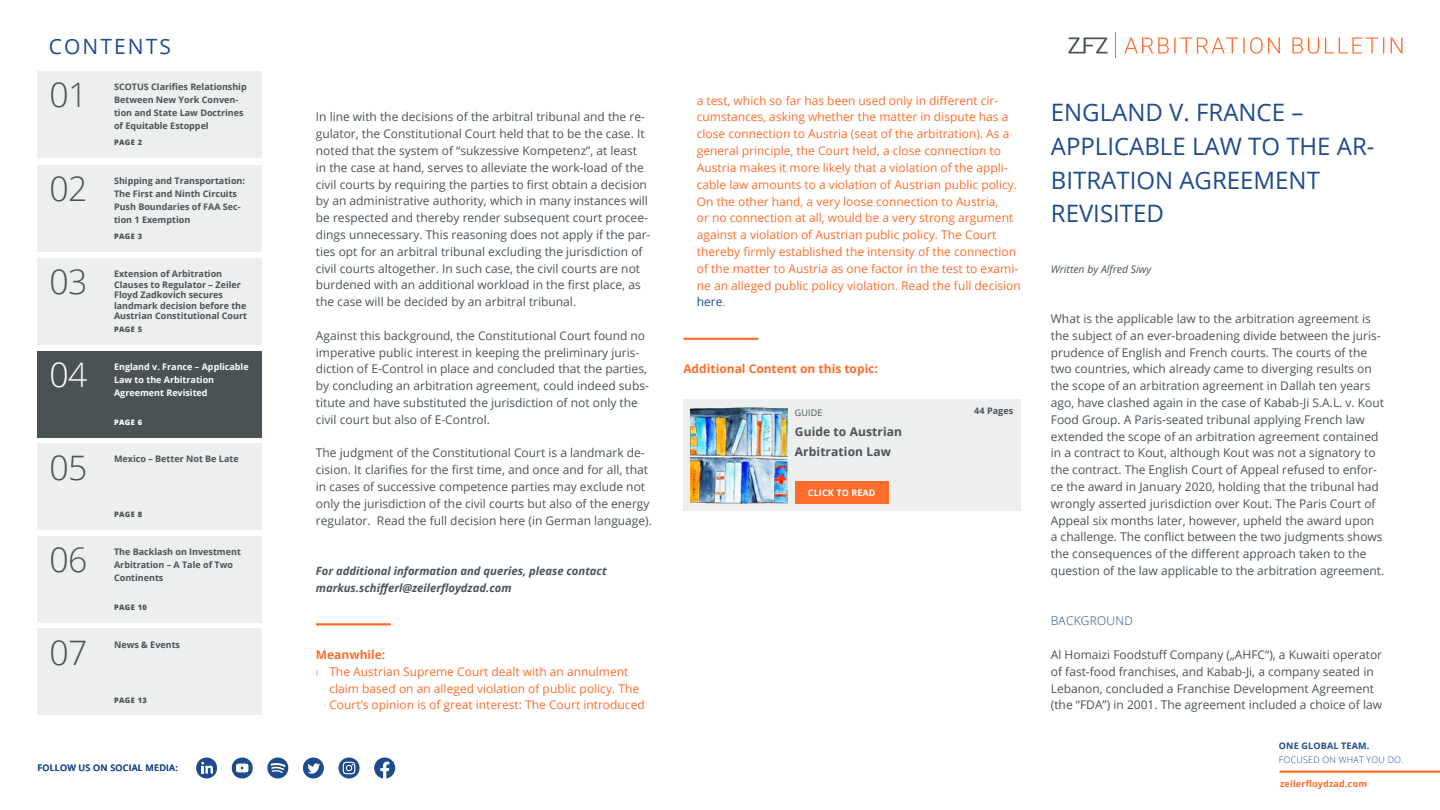
<style>
.page{position:relative;width:1440px;height:810px;background:#fff}
.page>*{position:absolute;margin:0;border:0;box-sizing:border-box;transform-origin:0 0}
.t1{font:300 33.75px "Open Sans";letter-spacing:-.025em;color:#4a5256}
.t2{font:300 33.75px "Open Sans";color:#fff}
.t3{font:24px/33.6px "Open Sans";color:#1e4b8d}
.t4{font:21px "Open Sans";letter-spacing:.1em;color:#1e4b8d}
.t5{font:12px/16.8px "Open Sans";color:#4a5256}
.t6{font:12px/16.8px "Open Sans";color:#ff6c2b}
.t7{font:700 12px "Open Sans";color:#ff6c2b}
.t8{font:700 12px/20.2px "Open Sans";letter-spacing:.01em;color:#4a5256}
.t9{font:300 12px "Open Sans";letter-spacing:.02em;color:#1e4b8d}
.t10{font:italic 700 11.25px/16.8px "Open Sans";color:#4a5256}
.t11{font:italic 10.5px "Open Sans";color:#4a5256}
.t12{font:700 9px/13.1px "Open Sans";color:#4a5256}
.t13{font:700 9px/13.1px "Open Sans";color:#fff}
.t14{font:600 9px "Open Sans";letter-spacing:.025em;color:#1e4b8d}
.t15{font:300 9px "Open Sans";letter-spacing:.02em;color:#1e4b8d}
.t16{font:700 9px "Open Sans";letter-spacing:.02em;color:#ff6c2b}
.t17{font:700 9px "Open Sans";letter-spacing:.02em;color:#1e4b8d}
.t18{font:9px "Open Sans";letter-spacing:.01em;color:#4a5256}
.t19{font:800 7.5px "Open Sans";letter-spacing:.05em;color:#4a5256}
.t20{font:800 7.5px "Open Sans";color:#fff}
.s1{font-weight:300}
.s2{color:#1e4b8d}
</style>
<div class="page">
<hr style="left:316px;top:623px;width:75px;height:2px;background:#ff6c2b">
<hr style="left:683px;top:338px;width:75px;height:2px;background:#ff6c2b">
<div style="left:683px;top:400px;width:338px;height:111px;background:#edeeee"></div>
<div style="left:795px;top:481px;width:94px;height:23px;background:#ff6c2b"></div>
<img style="left:691px;top:407px;width:96px;height:97px">
<hr style="left:1280px;top:771px;width:160px;height:2px;background:#ff6c2b">
<svg style="left:1069px;top:37px;width:39px;height:16px"></svg>
<svg style="left:1124px;top:37px;width:278px;height:17px"></svg>
<svg style="left:232px;top:758px;width:21px;height:21px"></svg>
<svg style="left:236px;top:764px;width:13px;height:8px"></svg>
<div style="left:303px;top:758px;width:21px;height:21px;background:#1e4b8d;border-radius:50%"></div>
<svg style="left:307px;top:763px;width:13px;height:11px"></svg>
<svg style="left:339px;top:758px;width:21px;height:21px"></svg>
<svg style="left:343px;top:762px;width:12px;height:12px"></svg>
<div style="left:196px;top:758px;width:21px;height:21px;background:#1e4b8d;border-radius:50%"></div>
<svg style="left:201px;top:762px;width:12px;height:12px"></svg>
<svg style="left:374px;top:758px;width:21px;height:21px"></svg>
<svg style="left:267px;top:758px;width:21px;height:21px"></svg>
<div style="left:38px;top:536px;width:224px;height:86px;background:#edeeee"></div>
<div style="left:38px;top:629px;width:224px;height:86px;background:#edeeee"></div>
<div style="left:38px;top:443px;width:224px;height:87px;background:#edeeee"></div>
<div style="left:38px;top:351px;width:224px;height:86px;background:#4a5256"></div>
<div style="left:38px;top:71px;width:224px;height:86px;background:#edeeee"></div>
<div style="left:38px;top:165px;width:224px;height:87px;background:#edeeee"></div>
<div style="left:38px;top:258px;width:224px;height:86px;background:#edeeee"></div>
<h3 class="t4" style="left:49px;top:32px;width:124px">CONTENTS</h3>
<h1 class="t1" style="left:50px;top:72px;width:39px">01</h1>
<h1 class="t1" style="left:50px;top:166px;width:39px">02</h1>
<h1 class="t1" style="left:50px;top:259px;width:39px">03</h1>
<h1 class="t2" style="left:50px;top:352px;width:39px">04</h1>
<h1 class="t1" style="left:50px;top:444px;width:39px">05</h1>
<h1 class="t1" style="left:50px;top:537px;width:39px">06</h1>
<h1 class="t1" style="left:50px;top:630px;width:39px">07</h1>
<p class="t12" style="left:114px;top:80px;width:134px">SCOTUS Clarifies Relationship<br>Between New York Conven&shy;tion and State Law Doctrines of Equitable Estoppel</p>
<p class="t19" style="left:114px;top:136px;width:30px">PAGE 2</p>
<p class="t12" style="left:114px;top:174px;width:132px">Shipping and Transportation:<br>The First and Ninth Circuits<br>Push Boundaries of FAA Sec&shy;tion 1 Exemption</p>
<p class="t19" style="left:114px;top:231px;width:30px">PAGE 3</p>
<p class="t12" style="left:114px;top:268px;width:135px;line-height:10.5px">Extension of Arbitration<br>Clauses to Regulator – Zeiler<br>Floyd Zadkovich secures landmark decision before the<br>Austrian Constitutional Court</p>
<p class="t19" style="left:114px;top:324px;width:30px">PAGE 5</p>
<p class="t13" style="left:114px;top:360px;width:136px">England v. France – Applicable<br>Law to the Arbitration</p>
<p class="t13" style="left:114px;top:386px;width:95px">Agreement Revisited</p>
<p class="t20" style="left:114px;top:417px;width:30px">PAGE 6</p>
<p class="t12" style="left:114px;top:452px;width:126px">Mexico – Better Not Be Late</p>
<p class="t19" style="left:114px;top:509px;width:30px">PAGE 8</p>
<p class="t12" style="left:114px;top:545px;width:128px">The Backlash on Investment<br>Arbitration – A Tale of Two</p>
<p class="t12" style="left:114px;top:571px;width:51px">Continents</p>
<p class="t19" style="left:114px;top:602px;width:34px">PAGE 10</p>
<p class="t12" style="left:114px;top:637px;width:68px">News &amp; Events</p>
<p class="t19" style="left:114px;top:694px;width:34px">PAGE 13</p>
<p class="t14" style="left:38px;top:762px;width:142px">FOLLOW US ON SOCIAL MEDIA:</p>
<p class="t5" style="left:316px;top:108px;width:336px">In line with the decisions of the arbitral tribunal and the re&shy;gulator, the Constitutional Court held that to be the case. It noted that the system of “sukzessive Kompetenz”, at least<br>in the case at hand, serves to alleviate the work-load of the civil courts by requiring the parties to first obtain a decision by an administrative authority, which in many instances will be respected and thereby render subsequent court procee&shy;dings unnecessary. This reasoning does not apply if the par&shy;ties opt for an arbitral tribunal excluding the jurisdiction of civil courts altogether. In such case, the civil courts are not burdened with an additional workload in the first place, as the case will be decided by an arbitral tribunal.</p>
<p class="t5" style="left:316px;top:327px;width:335px">Against this background, the Constitutional Court found no imperative public interest in keeping the preliminary juris&shy;diction of E-Control in place and concluded that the parties, by concluding an arbitration agreement, could indeed subs&shy;titute and have substituted the jurisdiction of not only the civil court but also of E-Control.</p>
<p class="t5" style="left:316px;top:444px;width:338px">The judgment of the Constitutional Court is a landmark de&shy;cision. It clarifies for the first time, and once and for all, that in cases of successive competence parties may exclude not only the jurisdiction of the civil courts but also of the energy regulator. Read the full decision here (in German language).</p>
<p class="t10" style="left:316px;top:562px;width:292px">For additional information and queries, please contact markus.schifferl@zeilerfloydzad.com</p>
<p class="t7" style="left:316px;top:646px;width:71px">Meanwhile:</p>
<p class="t6" style="left:316px;top:663px;width:314px"><span class="s1">ı</span> The Austrian Supreme Court dealt with an annulment</p>
<p class="t6" style="left:329px;top:680px;width:311px">claim based on an alleged violation of public policy. The</p>
<p class="t6" style="left:329px;top:696px;width:317px">Court’s opinion is of great interest: The Court introduced</p>
<p class="t6" style="left:697px;top:92px;width:325px">a test, which so far has been used only in different cir&shy;cumstances, asking whether the matter in dispute has a close connection to Austria (seat of the arbitration). As a general principle, the Court held, a close connection to Austria makes it more likely that a violation of the appli&shy;cable law amounts to a violation of Austrian public policy.<br>On the other hand, a very loose connection to Austria,<br>or no connection at all, would be a very strong argument against a violation of Austrian public policy. The Court thereby firmly established the intensity of the connection of the matter to Austria as one factor in the test to exami&shy;ne an alleged public policy violation. Read the full decision <span class="s2">here</span>.</p>
<p class="t7" style="left:683px;top:361px;width:196px">Additional Content on this topic:</p>
<p class="t18" style="left:795px;top:406px;width:29px">GUIDE</p>
<p class="t8" style="left:795px;top:421px;width:109px">Guide to Austrian<br>Arbitration Law</p>
<p class="t13" style="left:808px;top:486px;width:69px">CLICK TO READ</p>
<p class="t12" style="left:974px;top:404px;width:41px">44 Pages</p>
<h2 class="t3" style="left:1051px;top:95px;width:325px">ENGLAND V. FRANCE –<br>APPLICABLE LAW TO THE AR-<br>BITRATION AGREEMENT<br>REVISITED</h2>
<p class="t11" style="left:1051px;top:262px;width:102px">Written by Alfred Siwy</p>
<p class="t5" style="left:1051px;top:310px;width:335px">What is the applicable law to the arbitration agreement is the subject of an ever-broadening divide between the juris&shy;prudence of English and French courts. The courts of the two countries, which already came to diverging results on the scope of an arbitration agreement in Dallah ten years ago, have clashed again in the case of Kabab-Ji S.A.L. v. Kout Food Group. A Paris-seated tribunal applying French law extended the scope of an arbitration agreement contained in a contract to Kout, although Kout was not a signatory to the contract. The English Court of Appeal refused to enfor&shy;ce the award in January 2020, holding that the tribunal had wrongly asserted jurisdiction over Kout. The Paris Court of Appeal six months later, however, upheld the award upon<br>a challenge. The conflict between the two judgments shows the consequences of the different approach taken to the question of the law applicable to the arbitration agreement.</p>
<p class="t9" style="left:1051px;top:613px;width:84px">BACKGROUND</p>
<p class="t5" style="left:1051px;top:646px;width:333px">Al Homaizi Foodstuff Company („AHFC“), a Kuwaiti operator of fast-food franchises, and Kabab-Ji, a company seated in Lebanon, concluded a Franchise Development Agreement (the “FDA”) in 2001. The agreement included a choice of law</p>
<p class="t17" style="left:1279px;top:740px;width:92px">ONE GLOBAL TEAM.</p>
<p class="t15" style="left:1279px;top:753px;width:126px">FOCUSED ON WHAT YOU DO.</p>
<p class="t16" style="left:1280px;top:778px;width:89px">zeilerfloydzad.com</p>
</div>
